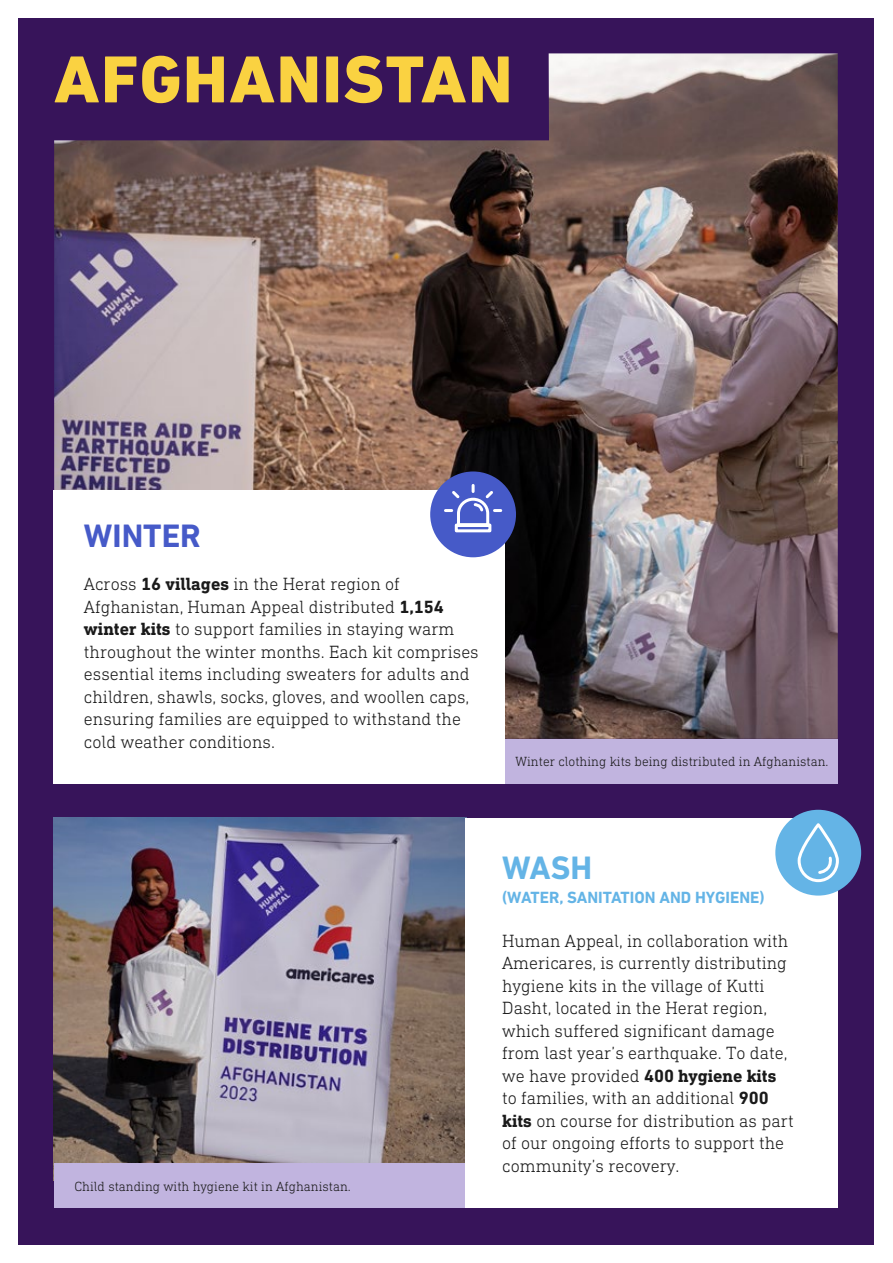
<style>
.page{position:relative;width:893px;height:1263px;background:#fff}
.page>*{position:absolute;margin:0;border:0;box-sizing:border-box;transform-origin:0 0}
.t1{font:800 67.5px "DIN Next LT Pro";letter-spacing:.025em;color:#fad241}
.Heading{font:700 33px "DIN Next LT Pro";color:#465ac8}
.Heading-2{font:700 33px "DIN Next LT Pro";color:#64b4e6}
.BodyCopy{font:300 18px/22.5px "DIN Next Slab Pro";color:#1a1a1a}
.Heading-3{font:700 16.5px "DIN Next LT Pro";color:#64b4e6}
.Sub_Heading{font:300 13.5px "DIN Next Slab Pro";color:#1a1a1a}
.s1{font-weight:700}
</style>
<div class="page">
<div style="left:19px;top:18px;width:855px;height:1227px;background:#37145a"></div>
<img style="left:53px;top:818px;width:412px;height:363px">
<img style="left:54px;top:53px;width:784px;height:686px">
<div style="left:503px;top:739px;width:335px;height:44px;background:#c1b4df"></div>
<div style="left:53px;top:490px;width:452px;height:293px;background:#fff"></div>
<div style="left:430px;top:471px;width:86px;height:86px;background:#465ac8;border-radius:50%"></div>
<svg style="left:442px;top:482px;width:62px;height:51px"></svg>
<div style="left:54px;top:1163px;width:411px;height:45px;background:#c1b4df"></div>
<div style="left:465px;top:818px;width:373px;height:390px;background:#fff"></div>
<div style="left:775px;top:810px;width:86px;height:85px;background:#64b4e6;border-radius:50%"></div>
<svg style="left:796px;top:202px;width:41px;height:681px"></svg>
<p class="t1" style="left:54px;top:40px;width:460px">AFGHANISTAN</p>
<p class="Heading" style="left:84px;top:516px;width:118px">WINTER</p>
<p class="BodyCopy" style="left:84px;top:572px;width:396px">Across <span class="s1">16 villages</span> in the Herat region of Afghanistan, Human Appeal distributed <span class="s1">1,154 winter kits</span> to support families in staying warm throughout the winter months. Each kit comprises essential items including sweaters for adults and children, shawls, socks, gloves, and woollen caps, ensuring families are equipped to withstand the cold weather conditions.</p>
<p class="Sub_Heading" style="left:515px;top:754px;width:314px">Winter clothing kits being distributed in Afghanistan.</p>
<p class="Sub_Heading" style="left:74px;top:1178px;width:278px">Child standing with hygiene kit in Afghanistan.</p>
<p class="Heading-2" style="left:502px;top:849px;width:92px">WASH</p>
<p class="Heading-3" style="left:502px;top:888px;width:264px">(WATER, SANITATION AND HYGIENE)</p>
<p class="BodyCopy" style="left:502px;top:929px;width:293px">Human Appeal, in collaboration with Americares, is currently distributing hygiene kits in the village of Kutti Dasht, located in the Herat region, which suffered significant damage from last year’s earthquake. To date, we have provided <span class="s1">400 hygiene kits </span>to families, with an additional <span class="s1">900 kits</span> on course for distribution as part of our ongoing efforts to support the community’s recovery.</p>
</div>
